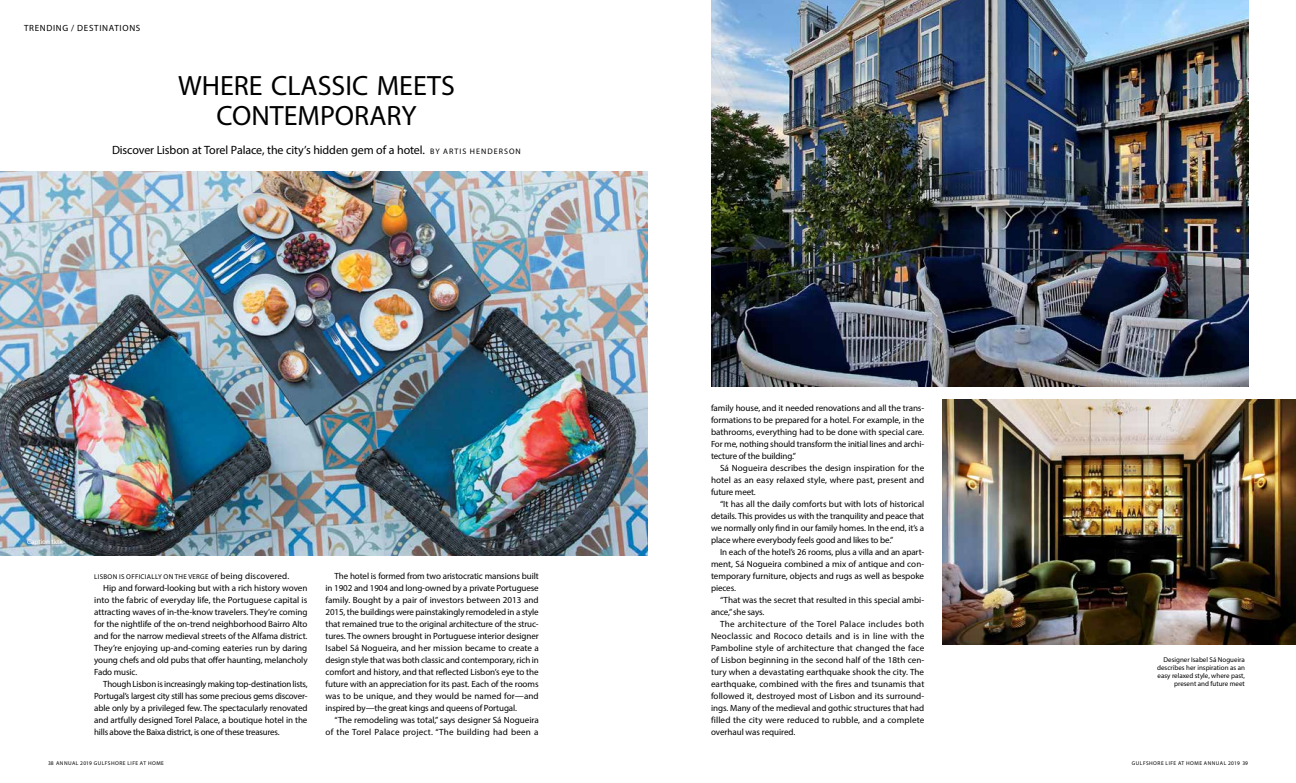
<style>
.page{position:relative;width:1296px;height:783px;background:#fff}
.page>*{position:absolute;margin:0;border:0;box-sizing:border-box;transform-origin:0 0}
.t1{font:28px/30px "Myriad Pro";color:#000;text-align:center}
.t2{font:12px "Myriad Pro";letter-spacing:-.01em;color:#000}
.t3{font:9px/12px "Myriad Pro";letter-spacing:-.005em;color:#000;text-align:justify}
.t4{font:9px "Myriad Pro";letter-spacing:.08em;color:#000}
.t5{font:7px/8px "Myriad Pro";color:#000;text-align:right}
.t6{font:7px "Myriad Pro";letter-spacing:.04em;color:#000}
.t7{font:7px "Myriad Pro";color:#fff}
.t8{font:5.5px "Myriad Pro";letter-spacing:.085em;color:#000}
.s1{font-size:8px}
.s2{font-size:9px}
</style>
<div class="page">
<img style="left:0;top:171px;width:648px;height:385px">
<img style="left:711px;top:0;width:537px;height:387px">
<img style="left:942px;top:399px;width:354px;height:246px">
<p class="t4" style="left:24px;top:23px;width:118px">TRENDING / DESTINATIONS</p>
<h1 class="t1" style="left:178px;top:70px;width:278px">WHERE CLASSIC MEETS<br>CONTEMPORARY</h1>
<h2 class="t2" style="left:112px;top:142px;width:410px">Discover Lisbon at Torel Palace, the city’s hidden gem of a hotel. <span class="s1">BY ARTIS HENDERSON</span></h2>
<p class="t7" style="left:27px;top:537px;width:37px">Caption tktk</p>
<p class="t6" style="left:94px;top:572px;width:196px">LISBON IS OFFICIALLY ON THE VERGE <span class="s2">of being discovered.</span></p>
<p class="t3" style="left:94px;top:582px;width:215px;text-indent:9px">Hip and forward-looking but with a rich history woven into the fabric of everyday life, the Portuguese capital is attracting waves of in-the-know travelers. They’re coming for the nightlife of the on-trend neighborhood Bairro Alto and for the narrow medieval streets of the Alfama district.<br>They’re enjoying up-and-coming eateries run by daring young chefs and old pubs that offer haunting, melancholy Fado music.</p>
<p class="t3" style="left:94px;top:678px;width:215px;text-indent:9px">Though Lisbon is increasingly making top-destination lists, Portugal’s largest city still has some precious gems discover&shy;able only by a privileged few. The spectacularly renovated and artfully designed Torel Palace, a boutique hotel in the hills above the Baixa district, is one of these treasures.</p>
<p class="t3" style="left:326px;top:570px;width:215px;text-indent:9px">The hotel is formed from two aristocratic mansions built in 1902 and 1904 and long-owned by a private Portuguese family. Bought by a pair of investors between 2013 and 2015, the buildings were painstakingly remodeled in a style that remained true to the original architecture of the struc&shy;tures. The owners brought in Portuguese interior designer Isabel Sá Nogueira, and her mission became to create a design style that was both classic and contemporary, rich in comfort and history, and that reflected Lisbon’s eye to the future with an appreciation for its past. Each of the rooms was to be unique, and they would be named for—and inspired by—the great kings and queens of Portugal.</p>
<p class="t3" style="left:326px;top:714px;width:215px;text-align:right">“The remodeling was total,” says designer Sá Nogueira of the Torel Palace project. “The building had been a</p>
<p class="t3" style="left:711px;top:402px;width:215px">family house, and it needed renovations and all the trans&shy;formations to be prepared for a hotel. For example, in the bathrooms, everything had to be done with special care.<br>For me, nothing should transform the initial lines and archi&shy;tecture of the building.”</p>
<p class="t3" style="left:711px;top:462px;width:215px;text-indent:9px">Sá Nogueira describes the design inspiration for the hotel as an easy relaxed style, where past, present and future meet.</p>
<p class="t3" style="left:711px;top:498px;width:215px;text-indent:9px">“It has all the daily comforts but with lots of historical details. This provides us with the tranquility and peace that we normally only find in our family homes. In the end, it’s a place where everybody feels good and likes to be.”</p>
<p class="t3" style="left:711px;top:546px;width:215px;text-indent:9px">In each of the hotel’s 26 rooms, plus a villa and an apart&shy;ment, Sá Nogueira combined a mix of antique and con&shy;temporary furniture, objects and rugs as well as bespoke pieces.</p>
<p class="t3" style="left:711px;top:594px;width:215px;text-indent:9px">“That was the secret that resulted in this special ambi&shy;ance,” she says.</p>
<p class="t3" style="left:711px;top:618px;width:215px;text-indent:9px">The architecture of the Torel Palace includes both Neoclassic and Rococo details and is in line with the Pamboline style of architecture that changed the face of Lisbon beginning in the second half of the 18th cen&shy;tury when a devastating earthquake shook the city. The earthquake, combined with the fires and tsunamis that followed it, destroyed most of Lisbon and its surround&shy;ings. Many of the medieval and gothic structures that had filled the city were reduced to rubble, and a complete overhaul was required.</p>
<p class="t5" style="left:1157px;top:656px;width:89px">Designer Isabel Sá Nogueira describes her inspiration as an easy relaxed style, where past, present and future meet</p>
<p class="t8" style="left:48px;top:760px;width:118px">38 ANNUAL 2019 GULFSHORE LIFE AT HOME</p>
<p class="t8" style="left:1132px;top:760px;width:118px">GULFSHORE LIFE AT HOME ANNUAL 2019 39</p>
</div>
